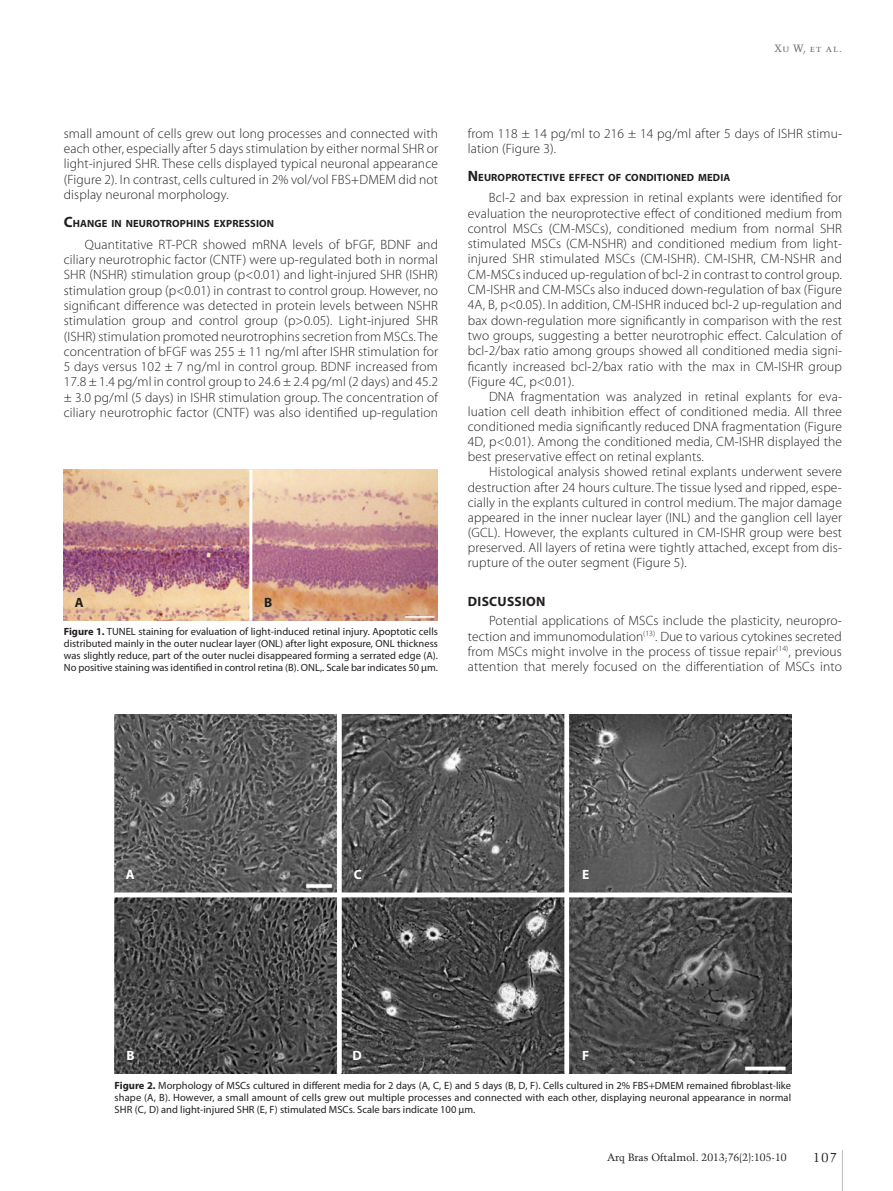
<style>
.page{position:relative;width:893px;height:1191px;background:#fff}
.page>*{position:absolute;margin:0;border:0;box-sizing:border-box;transform-origin:0 0}
.t1{font:300 13.5px/15.3px "Myriad Pro";letter-spacing:.01em;color:#231f20;text-align:justify}
.t2{font:700 13.5px "Myriad Pro";letter-spacing:.02em;color:#231f20}
.t3{font:700 13.5px "Myriad Pro";color:#fff}
.t4{font:12.75px "Trump Mediaeval LT Std";color:#231f20}
.t5{font:10.5px/12px "Myriad Pro";color:#231f20;text-align:justify}
.t6{font:700 10.5px "Myriad Pro";letter-spacing:.015em;color:#231f20}
.t7{font:10.5px "Trump Mediaeval LT Std";color:#231f20}
.t8{font:10.5px "Trump Mediaeval LT Std";color:#6c6d70}
.s1{font-size:15px}
.s2{font-weight:700}
</style>
<div class="page">
<hr style="left:842px;top:1150px;width:1px;height:41px;background:#bcbdc0">
<img style="left:64px;top:470px;width:374px;height:150px">
<hr style="left:249px;top:470px;width:3px;height:150px;background:#fff">
<img style="left:115px;top:714px;width:676px;height:359px">
<div style="left:337px;top:714px;width:5px;height:359px;background:#fff"></div>
<div style="left:564px;top:714px;width:5px;height:359px;background:#fff"></div>
<div style="left:115px;top:892px;width:676px;height:5px;background:#fff"></div>
<p class="t8" style="left:774px;top:42px;width:69px">Xu W, et al.</p>
<p class="t1" style="left:64px;top:126px;width:376px">small amount of cells grew out long processes and connected with each other, especially after 5 days stimulation by either normal SHR or light-injured SHR. These cells displayed typical neuronal appearance (Figure 2). In contrast, cells cultured in 2% vol/vol FBS+DMEM did not display neuronal morphology.</p>
<p class="t6" style="left:64px;top:217px;width:212px"><span class="s1">C</span>HANGE IN NEUROTROPHINS EXPRESSION</p>
<p class="t1" style="left:64px;top:237px;width:376px;text-indent:21px">Quantitative RT-PCR showed mRNA levels of bFGF, BDNF and ciliary neurotrophic factor (CNTF) were up-regulated both in normal SHR (NSHR) stimulation group (p&lt;0.01) and light-injured SHR (ISHR) stimulation group (p&lt;0.01) in contrast to control group. However, no significant difference was detected in protein levels between NSHR stimulation group and control group (p&gt;0.05). Light-injured SHR (ISHR) stimulation promoted neurotrophins secretion from MSCs. The concentration of bFGF was 255 ± 11 ng/ml after ISHR stimulation for 5 days versus 102 ± 7 ng/ml in control group. BDNF increased from 17.8 ± 1.4 pg/ml in control group to 24.6 ± 2.4 pg/ml (2 days) and 45.2 ± 3.0 pg/ml (5 days) in ISHR stimulation group. The concentration of ciliary neurotrophic factor (CNTF) was also identified up-regulation</p>
<p class="t2" style="left:75px;top:594px;width:10px">A</p>
<p class="t2" style="left:264px;top:594px;width:10px">B</p>
<p class="t5" style="left:64px;top:625px;width:376px"><span class="s2">Figure 1.</span> TUNEL staining for evaluation of light-induced retinal injury. Apoptotic cells distributed mainly in the outer nuclear layer (ONL) after light exposure, ONL thickness was slightly reduce, part of the outer nuclei disappeared forming a serrated edge (A).<br>No positive staining was identified in control retina (B). ONL,. Scale bar indicates 50 μm.</p>
<p class="t1" style="left:468px;top:126px;width:376px">from 118 ± 14 pg/ml to 216 ± 14 pg/ml after 5 days of ISHR stimu&shy;lation (Figure 3).</p>
<p class="t6" style="left:468px;top:170px;width:264px"><span class="s1">N</span> EUROPROTECTIVE EFFECT OF CONDITIONED MEDIA</p>
<p class="t1" style="left:468px;top:190px;width:376px;text-indent:21px">Bcl-2 and bax expression in retinal explants were identified for evaluation the neuroprotective effect of conditioned medium from control MSCs (CM-MSCs), conditioned medium from normal SHR stimulated MSCs (CM-NSHR) and conditioned medium from light&shy;injured SHR stimulated MSCs (CM-ISHR). CM-ISHR, CM-NSHR and CM-MSCs induced up-regulation of bcl-2 in contrast to control group.<br>CM-ISHR and CM-MSCs also induced down-regulation of bax (Figure 4a, b, p&lt;0.05). In addition, CM-ISHR induced bcl-2 up-regulation and bax down-regulation more significantly in comparison with the rest two groups, suggesting a better neurotrophic effect. Calculation of bcl-2/bax ratio among groups showed all conditioned media signi&shy;ficantly increased bcl-2/bax ratio with the max in CM-ISHR group (Figure 4c, p&lt;0.01).</p>
<p class="t1" style="left:468px;top:389px;width:376px;text-indent:21px">DNA fragmentation was analyzed in retinal explants for eva&shy;luation cell death inhibition effect of conditioned media. All three conditioned media significantly reduced DNA fragmentation (Figure 4d, p&lt;0.01). Among the conditioned media, CM-ISHR displayed the best preservative effect on retinal explants.</p>
<p class="t1" style="left:468px;top:464px;width:376px;text-indent:21px">Histological analysis showed retinal explants underwent severe destruction after 24 hours culture. The tissue lysed and ripped, espe&shy;cially in the explants cultured in control medium. The major damage appeared in the inner nuclear layer (INL) and the ganglion cell layer (GCL). However, the explants cultured in CM-ISHR group were best preserved. All layers of retina were tightly attached, except from dis&shy;rupture of the outer segment (Figure 5).</p>
<p class="t2" style="left:468px;top:592px;width:79px">DISCUSSION</p>
<p class="t1" style="left:468px;top:613px;width:376px;text-indent:21px">Potential applications of MSCs include the plasticity, neuropro&shy;tection and immunomodulation<sup>(13)</sup>. Due to various cytokines secreted from MSCs might involve in the process of tissue repair<sup>(14)</sup>, previous attention that merely focused on the differentiation of MSCs into</p>
<p class="t3" style="left:126px;top:865px;width:10px">A</p>
<p class="t3" style="left:354px;top:865px;width:10px">C</p>
<p class="t3" style="left:582px;top:865px;width:9px">E</p>
<p class="t3" style="left:126px;top:1046px;width:10px">B</p>
<p class="t3" style="left:353px;top:1046px;width:11px">D</p>
<p class="t3" style="left:582px;top:1046px;width:9px">F</p>
<p class="t5" style="left:115px;top:1079px;width:678px"><span class="s2">Figure 2.</span> Morphology of MSCs cultured in different media for 2 days (a, c, e) and 5 days (b, d, f). Cells cultured in 2% FBS+DMEM remained fibroblast-like shape (a, b). However, a small amount of cells grew out multiple processes and connected with each other, displaying neuronal appearance in normal SHR (c, d) and light-injured SHR (e, f) stimulated MSCs. Scale bars indicate 100 μm.</p>
<p class="t7" style="left:607px;top:1151px;width:181px">Arq Bras Oftalmol. 2013;76(2):105-10</p>
<p class="t4" style="left:813px;top:1149px;width:25px">107</p>
</div>
